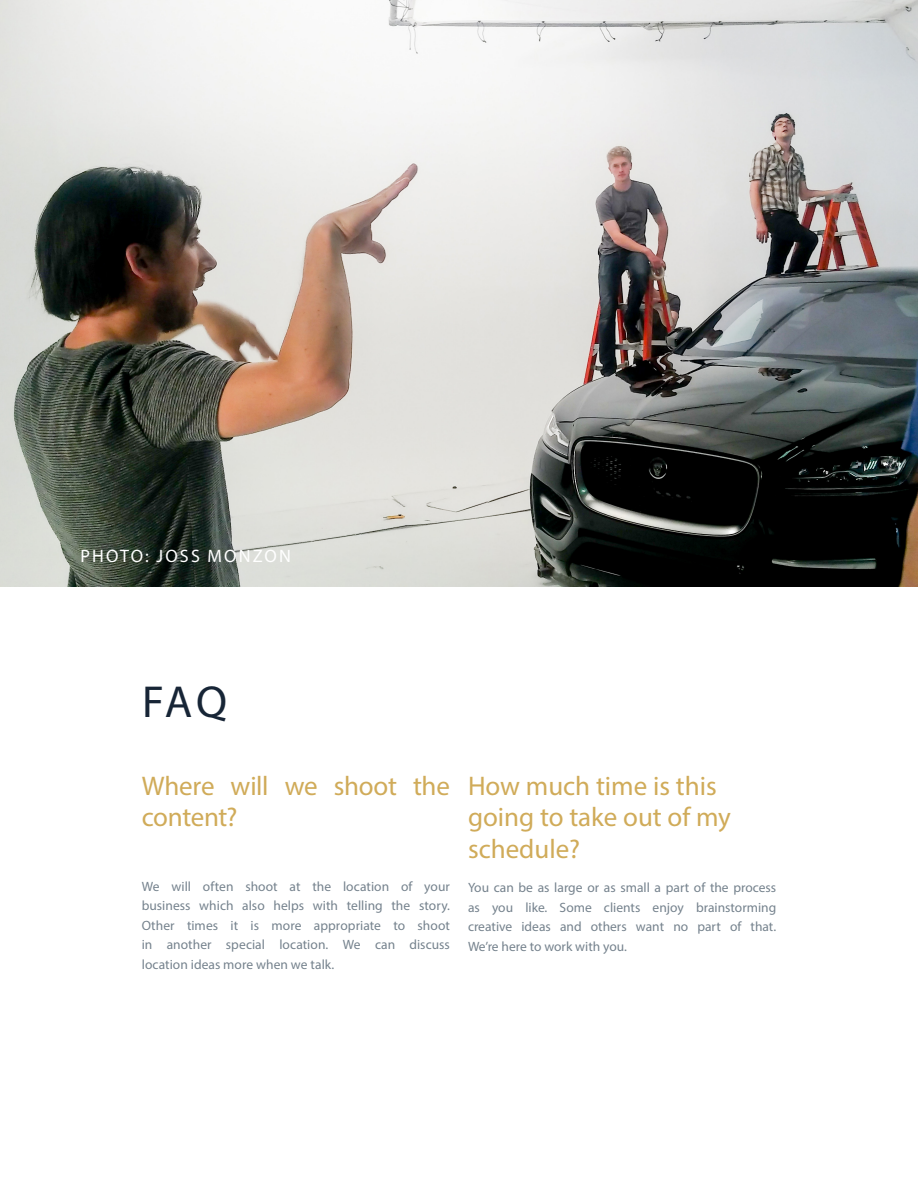
<style>
.page{position:relative;width:918px;height:1188px;background:#fff}
.page>*{position:absolute;margin:0;border:0;box-sizing:border-box;transform-origin:0 0}
.t1{font:45px "Myriad Pro";color:#172536}
.t2{font:27px/31.5px "Myriad Pro";color:#d0ab59}
.t3{font:18px "Myriad Pro";letter-spacing:.12em;color:#fff}
.t4{font:13.5px/19.5px "Myriad Pro";color:#75828d;text-align:justify}
</style>
<div class="page">
<img style="left:0;top:0;width:918px;height:586px">
<p class="t3" style="left:81px;top:545px;width:212px">PHOTO: JOSS MONZON</p>
<p class="t1" style="left:142px;top:674px;width:86px">FAQ</p>
<p class="t2" style="left:142px;top:769px;width:310px">Where will we shoot the content?</p>
<p class="t4" style="left:142px;top:876px;width:310px">We will often shoot at the location of your business which also helps with telling the story.<br>Other times it is more appropriate to shoot in another special location. We can discuss location ideas more when we talk.</p>
<p class="t2" style="left:468px;top:769px;width:264px">How much time is this going to take out of my schedule?</p>
<p class="t4" style="left:468px;top:878px;width:310px">You can be as large or as small a part of the process as you like. Some clients enjoy brainstorming creative ideas and others want no part of that.<br>We’re here to work with you.</p>
</div>
